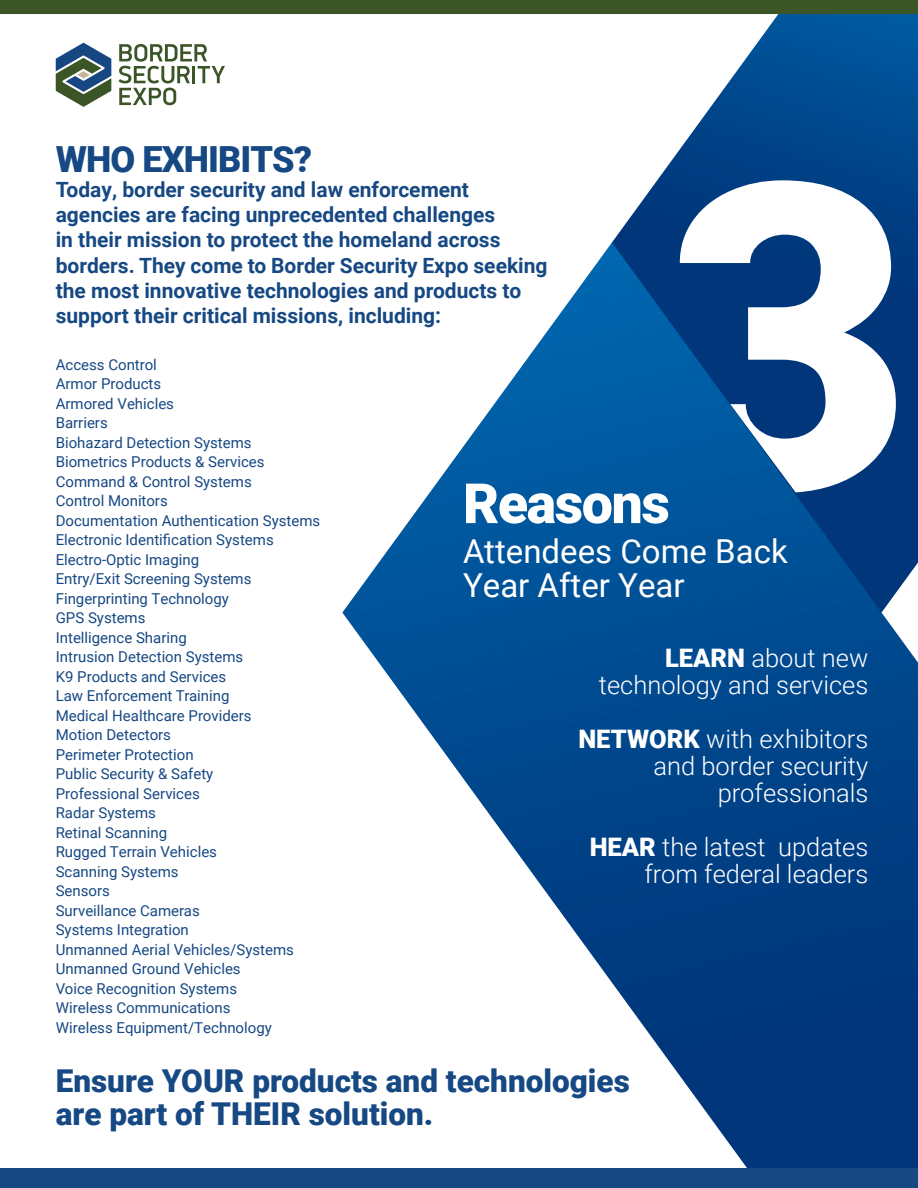
<style>
.page{position:relative;width:918px;height:1188px;background:#fff}
.page>*{position:absolute;margin:0;border:0;box-sizing:border-box;transform-origin:0 0}
.t1{font:900 55.5px "Roboto";letter-spacing:-.025em;color:#fff}
.t2{font:900 36px "Roboto";letter-spacing:-.025em;color:#164883}
.t3{font:33px/34.5px "Roboto";color:#fff}
.t4{font:900 31.5px/33px "Roboto";color:#164883}
.t5{font:300 25.5px/27px "Roboto";color:#fff;text-align:right}
.t6{font:700 21px/25.2px "Roboto";color:#164883}
.t7{font:15px/19.5px "Roboto";color:#164883}
.s1{font-weight:900}
</style>
<div class="page">
<img style="left:612px;top:14px;width:306px;height:228px">
<img style="left:342px;top:242px;width:576px;height:927px">
<svg style="left:680px;top:180px;width:216px;height:312px"></svg>
<svg style="left:118px;top:44px;width:107px;height:61px"></svg>
<svg style="left:56px;top:43px;width:55px;height:64px"></svg>
<div style="left:0;top:0;width:918px;height:14px;background:#3b5527"></div>
<div style="left:0;top:1169px;width:918px;height:19px;background:#164883"></div>
<h2 class="t2" style="left:56px;top:134px;width:258px">WHO EXHIBITS?</h2>
<p class="t6" style="left:56px;top:176px;width:493px">Today, border security and law enforcement agencies are facing unprecedented challenges<br>in their mission to protect the homeland across borders. They come to Border Security Expo seeking the most innovative technologies and products to support their critical missions, including:</p>
<p class="t7" style="left:56px;top:354px;width:266px">Access Control<br>Armor Products<br>Armored Vehicles<br>Barriers<br>Biohazard Detection Systems<br>Biometrics Products &amp; Services<br>Command &amp; Control Systems<br>Control Monitors<br>Documentation Authentication Systems<br>Electronic Identification Systems<br>Electro-Optic Imaging<br>Entry/Exit Screening Systems<br>Fingerprinting Technology<br>GPS Systems<br>Intelligence Sharing<br>Intrusion Detection Systems<br>K9 Products and Services<br>Law Enforcement Training<br>Medical Healthcare Providers<br>Motion Detectors<br>Perimeter Protection<br>Public Security &amp; Safety<br>Professional Services<br>Radar Systems<br>Retinal Scanning<br>Rugged Terrain Vehicles<br>Scanning Systems<br>Sensors<br>Surveillance Cameras<br>Systems Integration<br>Unmanned Aerial Vehicles/Systems<br>Unmanned Ground Vehicles<br>Voice Recognition Systems<br>Wireless Communications<br>Wireless Equipment/Technology</p>
<h1 class="t1" style="left:463px;top:464px;width:208px">Reasons</h1>
<h3 class="t3" style="left:463px;top:532px;width:326px">Attendees Come Back<br>Year After Year</h3>
<h3 class="t5" style="left:599px;top:644px;width:271px"><span class="s1">LEARN</span> about new technology and services</h3>
<h3 class="t5" style="left:578px;top:725px;width:291px"><span class="s1">NETWORK</span> with exhibitors and border security professionals</h3>
<h3 class="t5" style="left:590px;top:833px;width:280px"><span class="s1">HEAR</span> the latest updates from federal leaders</h3>
<h3 class="t4" style="left:56px;top:1064px;width:576px">Ensure YOUR products and technologies are part of THEIR solution.</h3>
</div>
